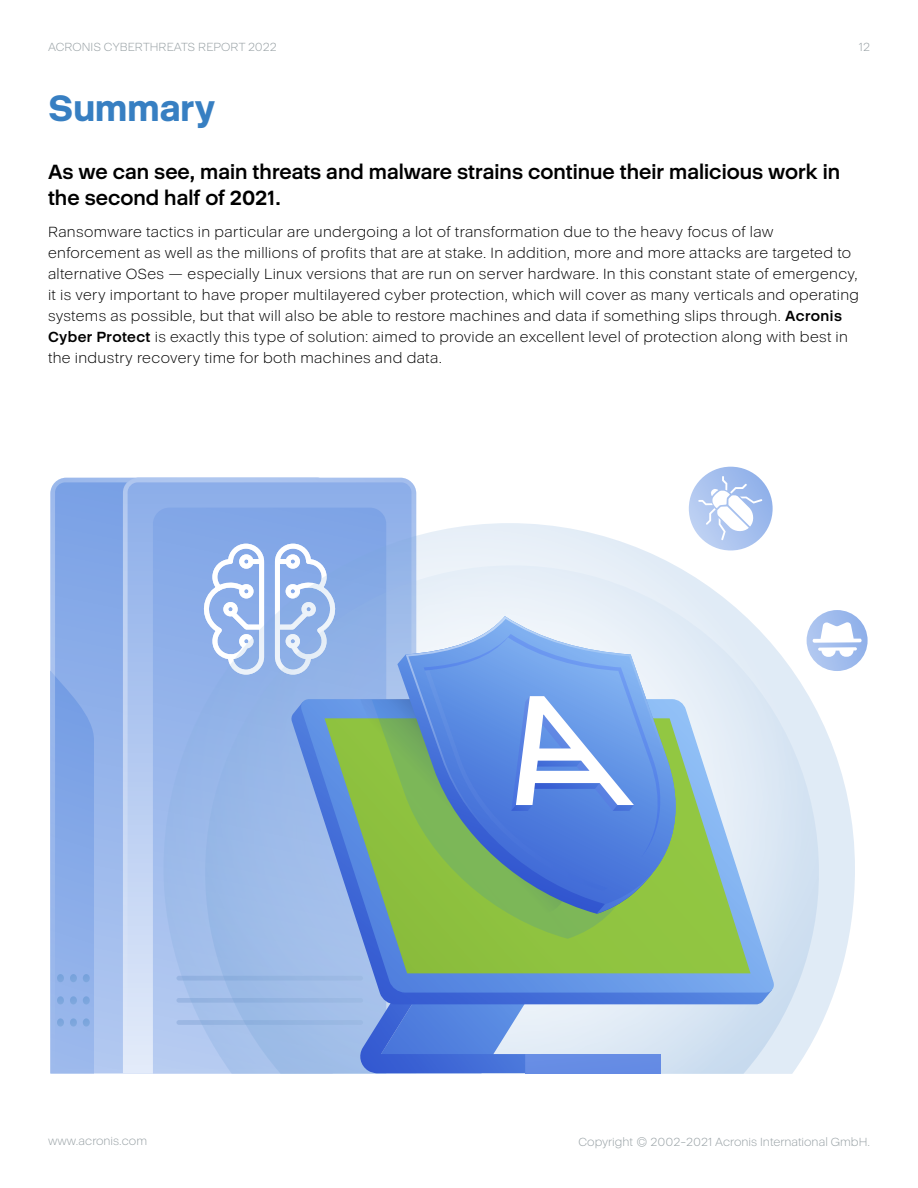
<style>
.page{position:relative;width:918px;height:1188px;background:#fff}
.page>*{position:absolute;margin:0;border:0;box-sizing:border-box;transform-origin:0 0}
.t1{font:800 37.5px "Acronis Cyber";letter-spacing:.005em;color:#377fc2}
.t2{font:700 21px/26.2px "Acronis Cyber";color:#000}
.t3{font:300 15px/21px "Acronis Cyber";letter-spacing:.02em;color:#000}
.t4{font:300 12px "Acronis Cyber";color:#97a0a4}
.s1{font-weight:700}
</style>
<div class="page">
<svg style="left:689px;top:467px;width:84px;height:83px"></svg>
<svg style="left:50px;top:478px;width:366px;height:595px;background:#9db9ec"></svg>
<svg style="left:50px;top:671px;width:45px;height:402px;background:#8bade8"></svg>
<svg style="left:163px;top:523px;width:692px;height:550px"></svg>
<svg style="left:677px;top:565px;width:142px;height:508px"></svg>
<svg style="left:677px;top:699px;width:98px;height:294px;background:#c3d8f2"></svg>
<svg style="left:677px;top:718px;width:74px;height:255px;background:#add0ac"></svg>
<svg style="left:677px;top:616px;width:13px;height:288px;background:#abd19d"></svg>
<svg style="left:176px;top:541px;width:501px;height:532px;background:#90b3cf"></svg>
<svg style="left:698px;top:476px;width:64px;height:64px"></svg>
<svg style="left:807px;top:610px;width:61px;height:61px"></svg>
<svg style="left:812px;top:622px;width:51px;height:35px"></svg>
<p class="t4" style="left:48px;top:40px;width:230px">ACRONIS CYBERTHREATS REPORT 2022</p>
<p class="t4" style="left:859px;top:40px;width:13px">12</p>
<h1 class="t1" style="left:48px;top:85px;width:169px">Summary</h1>
<h2 class="t2" style="left:48px;top:159px;width:794px">As we can see, main threats and malware strains continue their malicious work in the second half of 2021.</h2>
<p class="t3" style="left:48px;top:221px;width:813px">Ransomware tactics in particular are undergoing a lot of transformation due to the heavy focus of law enforcement as well as the millions of profits that are at stake. In addition, more and more attacks are targeted to alternative OSes — especially Linux versions that are run on server hardware. In this constant state of emergency, it is very important to have proper multilayered cyber protection, which will cover as many verticals and operating systems as possible, but that will also be able to restore machines and data if something slips through. <span class="s1">Acronis Cyber Protect</span> is exactly this type of solution: aimed to provide an excellent level of protection along with best in the industry recovery time for both machines and data.</p>
<p class="t4" style="left:48px;top:1134px;width:101px">www.acronis.com</p>
<p class="t4" style="left:579px;top:1135px;width:293px">Copyright © 2002-2021 Acronis International GmbH.</p>
</div>
